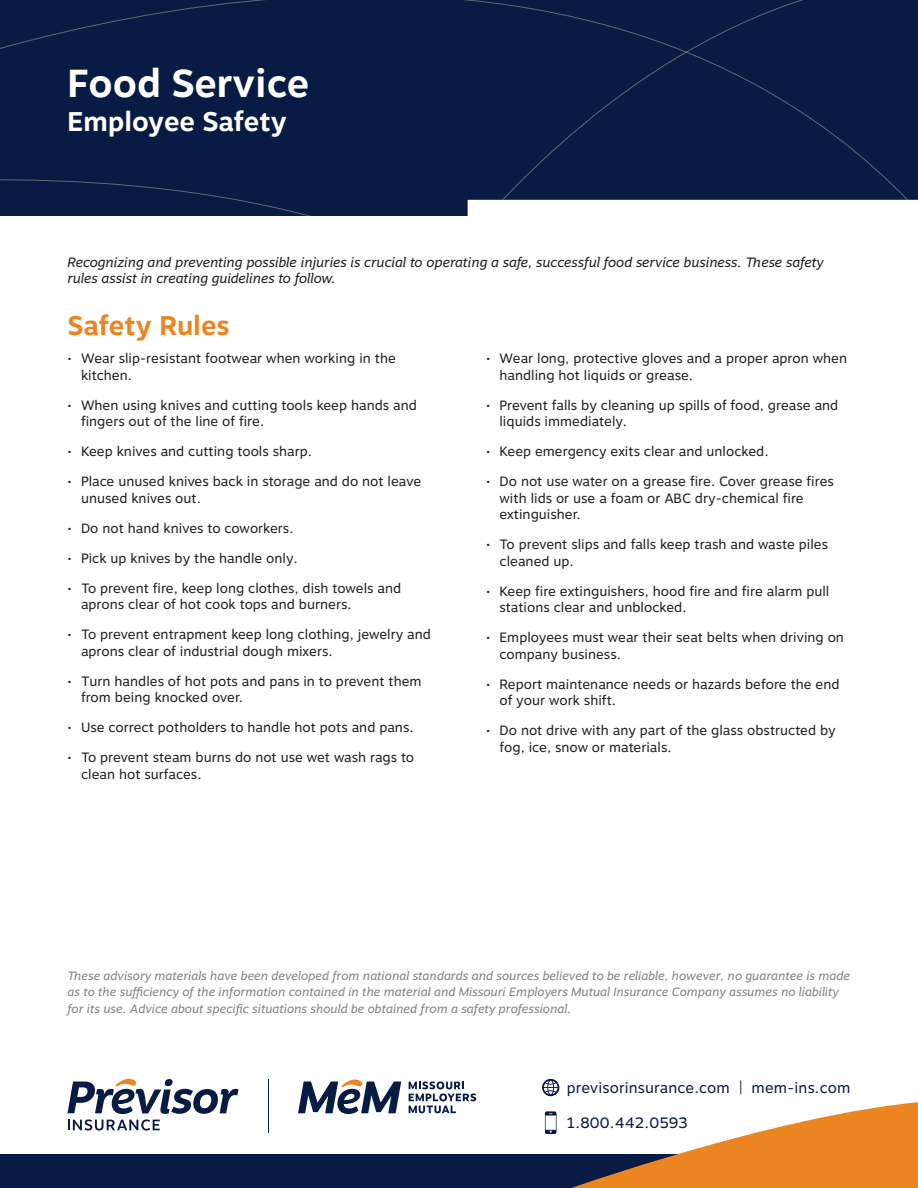
<style>
.page{position:relative;width:918px;height:1188px;background:#fff}
.page>*{position:absolute;margin:0;border:0;box-sizing:border-box;transform-origin:0 0}
.t1{font:700 39px "Motiva Sans";color:#fff}
.t2{font:700 27px "Motiva Sans";color:#fff}
.Orange_Heading{font:700 27px "Motiva Sans";color:#eb8522}
.t3{font:15px "Motiva Sans";letter-spacing:.01em;color:#071b44}
.t4{font:13.5px/16.5px "Motiva Sans";color:#231f20}
.Intro_Paragraph{font:italic 13.5px/16.5px "Motiva Sans";color:#231f20}
.Intro_Paragraph-2{font:italic 12px/16.5px "Motiva Sans";color:#808285}
</style>
<div class="page">
<div style="left:0;top:0;width:918px;height:216px;background:#071b44"></div>
<div style="left:0;top:1154px;width:918px;height:34px;background:#071b44"></div>
<svg style="left:542px;top:1079px;width:376px;height:109px"></svg>
<svg style="left:68px;top:1079px;width:171px;height:52px"></svg>
<svg style="left:409px;top:1082px;width:67px;height:31px"></svg>
<svg style="left:298px;top:1079px;width:103px;height:35px"></svg>
<hr style="left:268px;top:1079px;width:1px;height:53px;background:#071b44">
<p class="t1" style="left:68px;top:54px;width:243px">Food Service</p>
<p class="t2" style="left:68px;top:102px;width:221px">Employee Safety</p>
<p class="Intro_Paragraph" style="left:68px;top:254px;width:758px">Recognizing and preventing possible injuries is crucial to operating a safe, successful food service business. These safety rules assist in creating guidelines to follow.</p>
<p class="Orange_Heading" style="left:68px;top:306px;width:164px">Safety Rules</p>
<p class="t4" style="left:81px;top:351px;width:316px;text-indent:-14px">• Wear slip-resistant footwear when working in the kitchen.</p>
<p class="t4" style="left:81px;top:397px;width:337px;text-indent:-14px">• When using knives and cutting tools keep hands and fingers out of the line of fire.</p>
<p class="t4" style="left:68px;top:444px;width:246px">• Keep knives and cutting tools sharp.</p>
<p class="t4" style="left:81px;top:474px;width:342px;text-indent:-14px">• Place unused knives back in storage and do not leave unused knives out.</p>
<p class="t4" style="left:68px;top:520px;width:228px">• Do not hand knives to coworkers.</p>
<p class="t4" style="left:68px;top:550px;width:232px">• Pick up knives by the handle only.</p>
<p class="t4" style="left:81px;top:580px;width:322px;text-indent:-14px">• To prevent fire, keep long clothes, dish towels and aprons clear of hot cook tops and burners.</p>
<p class="t4" style="left:81px;top:627px;width:352px;text-indent:-14px">• To prevent entrapment keep long clothing, jewelry and aprons clear of industrial dough mixers.</p>
<p class="t4" style="left:81px;top:673px;width:342px;text-indent:-14px">• Turn handles of hot pots and pans in to prevent them from being knocked over.</p>
<p class="t4" style="left:68px;top:720px;width:348px">• Use correct potholders to handle hot pots and pans.</p>
<p class="t4" style="left:81px;top:750px;width:335px;text-indent:-14px">• To prevent steam burns do not use wet wash rags to clean hot surfaces.</p>
<p class="t4" style="left:500px;top:351px;width:349px;text-indent:-14px">• Wear long, protective gloves and a proper apron when handling hot liquids or grease.</p>
<p class="t4" style="left:500px;top:397px;width:340px;text-indent:-14px">• Prevent falls by cleaning up spills of food, grease and liquids immediately.</p>
<p class="t4" style="left:486px;top:444px;width:284px">• Keep emergency exits clear and unlocked.</p>
<p class="t4" style="left:500px;top:474px;width:336px;text-indent:-14px">• Do not use water on a grease fire. Cover grease fires with lids or use a foam or ABC dry-chemical fire extinguisher.</p>
<p class="t4" style="left:500px;top:537px;width:330px;text-indent:-14px">• To prevent slips and falls keep trash and waste piles cleaned up.</p>
<p class="t4" style="left:500px;top:583px;width:331px;text-indent:-14px">• Keep fire extinguishers, hood fire and fire alarm pull stations clear and unblocked.</p>
<p class="t4" style="left:500px;top:630px;width:346px;text-indent:-14px">• Employees must wear their seat belts when driving on company business.</p>
<p class="t4" style="left:500px;top:676px;width:342px;text-indent:-14px">• Report maintenance needs or hazards before the end of your work shift.</p>
<p class="t4" style="left:500px;top:723px;width:338px;text-indent:-14px">• Do not drive with any part of the glass obstructed by fog, ice, snow or materials.</p>
<p class="Intro_Paragraph-2" style="left:68px;top:967px;width:784px">These advisory materials have been developed from national standards and sources believed to be reliable, however, no guarantee is made as to the sufficiency of the information contained in the material and Missouri Employers Mutual Insurance Company assumes no liability for its use. Advice about specific situations should be obtained from a safety professional.</p>
<p class="t3" style="left:567px;top:1076px;width:285px">previsorinsurance.com | mem-ins.com</p>
<p class="t3" style="left:567px;top:1111px;width:122px">1.800.442.0593</p>
</div>
